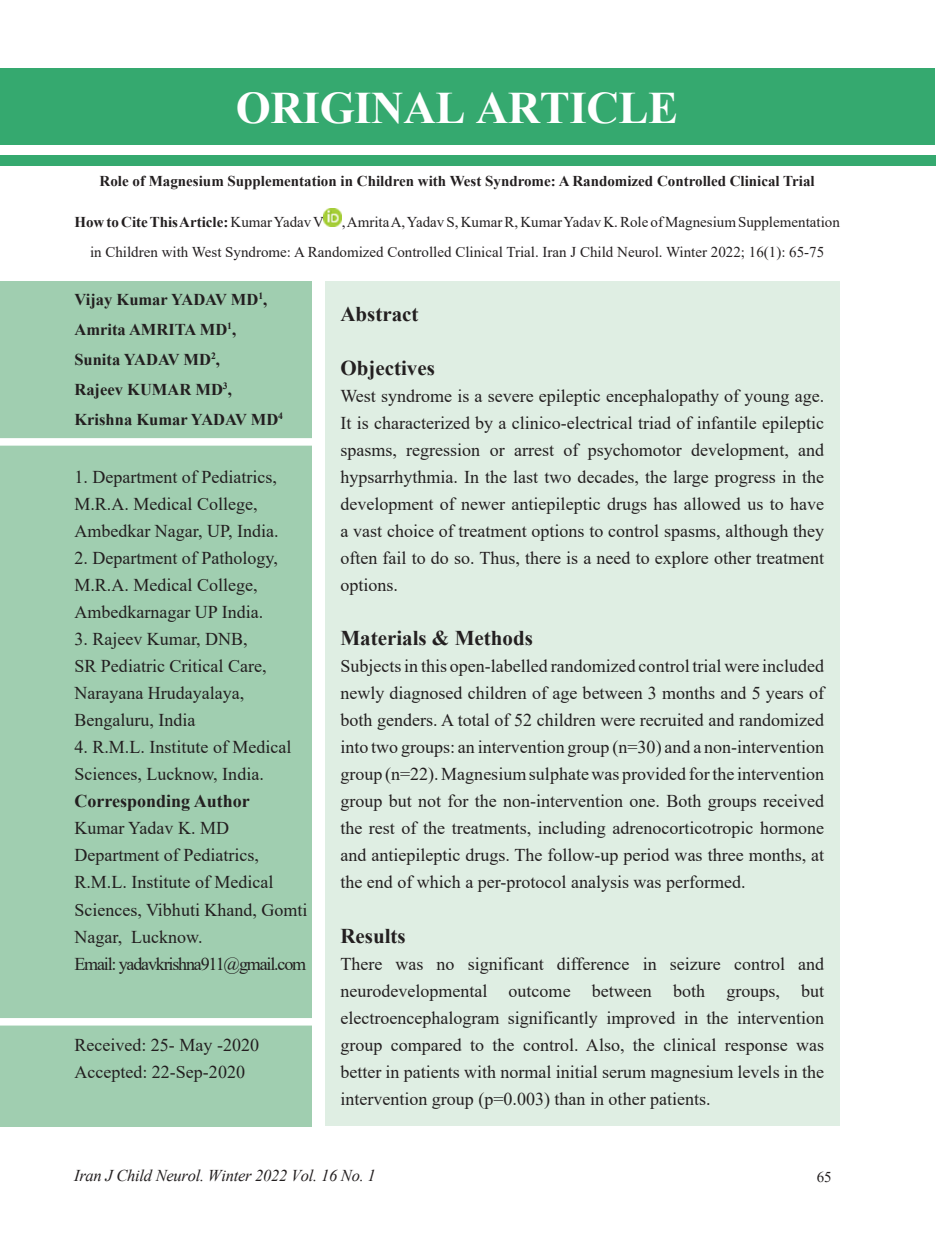
<style>
.page{position:relative;width:936px;height:1234px;background:#fff}
.page>*{position:absolute;margin:0;border:0;box-sizing:border-box;transform-origin:0 0}
.Titr1{font:700 45px "Times New Roman";letter-spacing:-.01em;color:#fff}
.titr2{font:700 21px "Times New Roman";color:#231f20}
.matn{font:18px/27px "Times New Roman";color:#231f20}
.matn-2{font:18px "Times New Roman";letter-spacing:-.065em;color:#231f20}
.matn-3{font:700 18px "Times New Roman";color:#231f20}
.t1{font:700 16.5px "Times New Roman";color:#231f20}
.t2{font:italic 16.5px "Times New Roman";letter-spacing:-.015em;color:#231f20}
.t3{font:15px/30px "Times New Roman";color:#231f20;text-align:center}
.t4{font:700 15px "Times New Roman";color:#231f20}
.s1{font-weight:700}
</style>
<div class="page">
<div style="left:0;top:281px;width:312px;height:845px;background:#a0ceb0"></div>
<div style="left:0;top:68px;width:935px;height:77px;background:#35a96f"></div>
<div style="left:1px;top:155px;width:934px;height:11px;background:#35a96f"></div>
<div style="left:0;top:438px;width:312px;height:7px;background:#fff"></div>
<div style="left:0;top:1017px;width:312px;height:8px;background:#fff"></div>
<div style="left:325px;top:281px;width:514px;height:844px;background:#dfeee3"></div>
<img style="left:324px;top:208px;width:18px;height:18px">
<p class="Titr1" style="left:236px;top:76px;width:444px">ORIGINAL ARTICLE</p>
<p class="t4" style="left:100px;top:171px;width:716px">Role of Magnesium Supplementation in Children with West Syndrome: A Randomized Controlled Clinical Trial</p>
<p class="t3" style="left:74px;top:206px;width:766px"><span class="s1">How to Cite This Article:</span> Kumar Yadav V , Amrita A, Yadav S, Kumar R, Kumar Yadav K. Role of Magnesium Supplementation in Children with West Syndrome: A Randomized Controlled Clinical Trial. Iran J Child Neurol. Winter 2022; 16(1): 65-75</p>
<p class="t1" style="left:74px;top:288px;width:194px">Vijay Kumar YADAV MD<sup>1</sup>,</p>
<p class="t1" style="left:74px;top:318px;width:163px">Amrita AMRITA MD<sup>1</sup>,</p>
<p class="t1" style="left:74px;top:348px;width:147px">Sunita YADAV MD<sup>2</sup>,</p>
<p class="t1" style="left:74px;top:378px;width:159px">Rajeev KUMAR MD<sup>3</sup>,</p>
<p class="t1" style="left:74px;top:408px;width:210px">Krishna Kumar YADAV MD<sup>4</sup></p>
<p class="titr2" style="left:340px;top:299px;width:80px">Abstract</p>
<p class="titr2" style="left:340px;top:353px;width:96px">Objectives</p>
<p class="matn" style="left:340px;top:382px;width:485px;text-align:justify">West syndrome is a severe epileptic encephalopathy of young age.<br>It is characterized by a clinico-electrical triad of infantile epileptic spasms, regression or arrest of psychomotor development, and hypsarrhythmia. In the last two decades, the large progress in the development of newer antiepileptic drugs has allowed us to have a vast choice of treatment options to control spasms, although they often fail to do so. Thus, there is a need to explore other treatment options.</p>
<p class="titr2" style="left:340px;top:623px;width:194px">Materials &amp; Methods</p>
<p class="matn" style="left:340px;top:652px;width:485px;text-align:justify">Subjects in this open-labelled randomized control trial were included newly diagnosed children of age between 3 months and 5 years of both genders. A total of 52 children were recruited and randomized into two groups: an intervention group (n=30) and a non-intervention group (n=22). Magnesium sulphate was provided for the intervention group but not for the non-intervention one. Both groups received the rest of the treatments, including adrenocorticotropic hormone and antiepileptic drugs. The follow-up period was three months, at the end of which a per-protocol analysis was performed.</p>
<p class="titr2" style="left:340px;top:920px;width:67px">Results</p>
<p class="matn" style="left:340px;top:949px;width:485px;text-align:justify">There was no significant difference in seizure control and neurodevelopmental outcome between both groups, but electroencephalogram significantly improved in the intervention group compared to the control. Also, the clinical response was better in patients with normal initial serum magnesium levels in the intervention group (p=0.003) than in other patients.</p>
<p class="matn" style="left:74px;top:463px;width:206px">1. Department of Pediatrics,<br>M.R.A. Medical College,<br>Ambedkar Nagar, UP, India.</p>
<p class="matn" style="left:74px;top:544px;width:205px">2. Department of Pathology,<br>M.R.A. Medical College,<br>Ambedkarnagar UP India.</p>
<p class="matn" style="left:74px;top:625px;width:193px">3. Rajeev Kumar, DNB,<br>SR Pediatric Critical Care,<br>Narayana Hrudayalaya,<br>Bengaluru, India</p>
<p class="matn" style="left:74px;top:733px;width:218px">4. R.M.L. Institute of Medical<br>Sciences, Lucknow, India.</p>
<p class="matn-3" style="left:74px;top:788px;width:177px">Corresponding Author</p>
<p class="matn" style="left:74px;top:814px;width:156px">Kumar Yadav K. MD</p>
<p class="matn" style="left:74px;top:841px;width:234px">Department of Pediatrics,<br>R.M.L. Institute of Medical<br>Sciences, Vibhuti Khand, Gomti<br>Nagar, Lucknow.</p>
<p class="matn-2" style="left:74px;top:950px;width:233px">Email: yadavkrishna911@gmail.com</p>
<p class="matn" style="left:74px;top:1030px;width:186px">Received: 25- May -2020</p>
<p class="matn" style="left:74px;top:1057px;width:172px">Accepted: 22-Sep-2020</p>
<p class="t2" style="left:74px;top:1163px;width:303px">Iran J Child Neurol. Winter 2022 Vol. 16 No. 1</p>
<p class="t3" style="left:816px;top:1161px;width:16px">65</p>
</div>
